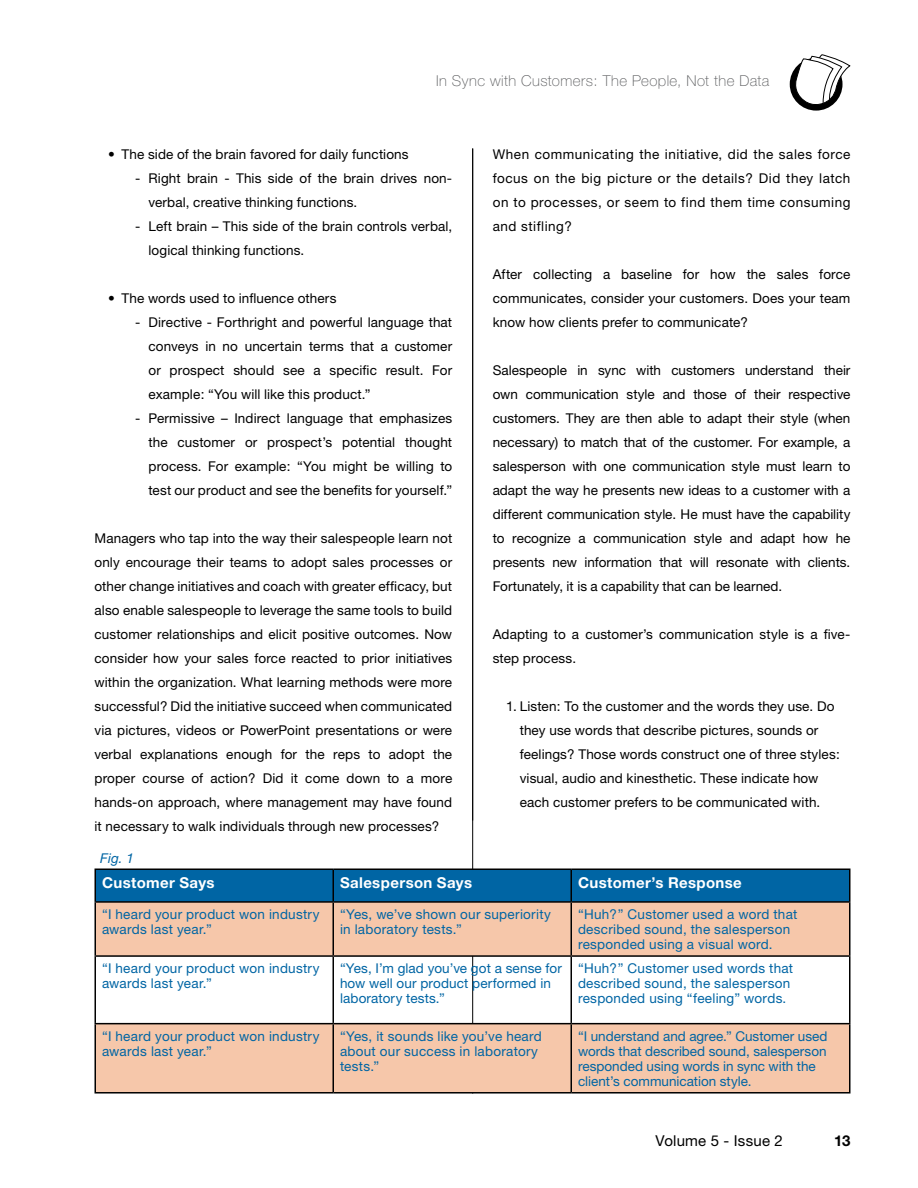
<style>
.page{position:relative;width:918px;height:1188px;background:#fff}
.page>*{position:absolute;margin:0;border:0;box-sizing:border-box;transform-origin:0 0}
.t1{font:700 15px "Helvetica Neue";letter-spacing:.025em;color:#fff}
.t2{font:100 15px "Helvetica Neue";letter-spacing:.03em;color:#58595b}
.t3{font:15px "Helvetica Neue";letter-spacing:.015em;color:#000}
.t4{font:700 15px "Helvetica Neue";color:#000}
.t5{font:13.5px/24px "Helvetica Neue";letter-spacing:.01em;color:#000;text-align:justify}
.t6{font:13.5px/15px "Helvetica Neue";letter-spacing:.02em;color:#0065a4}
.t7{font:13.5px/15px "Helvetica Neue";color:#0065a4}
.t8{font:italic 13.5px "Helvetica Neue";color:#0065a4}
</style>
<div class="page">
<svg style="left:790px;top:58px;width:53px;height:53px"></svg>
<svg style="left:792px;top:54px;width:58px;height:54px"></svg>
<hr style="left:472px;top:148px;width:1px;height:946px;background:#000">
<div style="left:96px;top:870px;width:753px;height:31px;background:#0065a4"></div>
<svg style="left:96px;top:903px;width:753px;height:189px;fill:#f6c7aa"></svg>
<hr style="left:94px;top:868px;width:239px;height:2px;background:#000">
<hr style="left:94px;top:870px;width:2px;height:31px;background:#000">
<hr style="left:333px;top:868px;width:238px;height:2px;background:#000">
<hr style="left:333px;top:870px;width:1px;height:31px;background:#000">
<hr style="left:571px;top:868px;width:280px;height:2px;background:#000">
<hr style="left:570px;top:870px;width:2px;height:31px;background:#000">
<hr style="left:849px;top:870px;width:1px;height:31px;background:#000">
<hr style="left:94px;top:901px;width:239px;height:2px;background:#000">
<hr style="left:94px;top:903px;width:2px;height:52px;background:#000">
<hr style="left:333px;top:901px;width:238px;height:2px;background:#000">
<hr style="left:333px;top:903px;width:1px;height:52px;background:#000">
<hr style="left:571px;top:901px;width:280px;height:2px;background:#000">
<hr style="left:570px;top:903px;width:2px;height:52px;background:#000">
<hr style="left:849px;top:903px;width:1px;height:52px;background:#000">
<hr style="left:94px;top:955px;width:239px;height:2px;background:#000">
<hr style="left:94px;top:957px;width:2px;height:66px;background:#000">
<hr style="left:333px;top:955px;width:238px;height:2px;background:#000">
<hr style="left:333px;top:957px;width:1px;height:66px;background:#000">
<hr style="left:571px;top:955px;width:280px;height:2px;background:#000">
<hr style="left:570px;top:957px;width:2px;height:66px;background:#000">
<hr style="left:849px;top:957px;width:1px;height:66px;background:#000">
<hr style="left:94px;top:1023px;width:239px;height:1px;background:#000">
<hr style="left:94px;top:1024px;width:2px;height:68px;background:#000">
<hr style="left:333px;top:1023px;width:238px;height:1px;background:#000">
<hr style="left:333px;top:1024px;width:1px;height:68px;background:#000">
<hr style="left:571px;top:1023px;width:280px;height:1px;background:#000">
<hr style="left:570px;top:1024px;width:2px;height:68px;background:#000">
<hr style="left:849px;top:1024px;width:1px;height:68px;background:#000">
<hr style="left:94px;top:1092px;width:239px;height:2px;background:#000">
<hr style="left:333px;top:1092px;width:238px;height:2px;background:#000">
<hr style="left:571px;top:1092px;width:280px;height:2px;background:#000">
<p class="t2" style="left:436px;top:72px;width:335px">In Sync with Customers: The People, Not the Data</p>
<p class="t5" style="left:108px;top:142px;width:302px">• The side of the brain favored for daily functions</p>
<p class="t5" style="left:148px;top:166px;width:305px;text-indent:-14px">- Right brain - This side of the brain drives non&shy;verbal, creative thinking functions.</p>
<p class="t5" style="left:148px;top:214px;width:305px;text-indent:-14px">- Left brain – This side of the brain controls verbal, logical thinking functions.</p>
<p class="t5" style="left:108px;top:286px;width:230px">• The words used to influence others</p>
<p class="t5" style="left:148px;top:310px;width:305px;text-indent:-14px">- Directive - Forthright and powerful language that conveys in no uncertain terms that a customer or prospect should see a specific result. For example: “You will like this product.”</p>
<p class="t5" style="left:148px;top:406px;width:305px;text-indent:-14px">- Permissive – Indirect language that emphasizes the customer or prospect’s potential thought process. For example: “You might be willing to test our product and see the benefits for yourself.”</p>
<p class="t5" style="left:94px;top:526px;width:359px">Managers who tap into the way their salespeople learn not only encourage their teams to adopt sales processes or other change initiatives and coach with greater efficacy, but also enable salespeople to leverage the same tools to build customer relationships and elicit positive outcomes. Now consider how your sales force reacted to prior initiatives within the organization. What learning methods were more successful? Did the initiative succeed when communicated via pictures, videos or PowerPoint presentations or were verbal explanations enough for the reps to adopt the proper course of action? Did it come down to a more hands-on approach, where management may have found it necessary to walk individuals through new processes?</p>
<p class="t8" style="left:100px;top:850px;width:35px">Fig. 1</p>
<p class="t5" style="left:493px;top:142px;width:359px">When communicating the initiative, did the sales force focus on the big picture or the details? Did they latch on to processes, or seem to find them time consuming and stifling?</p>
<p class="t5" style="left:493px;top:262px;width:359px">After collecting a baseline for how the sales force communicates, consider your customers. Does your team know how clients prefer to communicate?</p>
<p class="t5" style="left:493px;top:358px;width:359px">Salespeople in sync with customers understand their own communication style and those of their respective customers. They are then able to adapt their style (when necessary) to match that of the customer. For example, a salesperson with one communication style must learn to adapt the way he presents new ideas to a customer with a different communication style. He must have the capability to recognize a communication style and adapt how he presents new information that will resonate with clients.<br>Fortunately, it is a capability that can be learned.</p>
<p class="t5" style="left:493px;top:622px;width:359px">Adapting to a customer’s communication style is a five&shy;step process.</p>
<p class="t5" style="left:520px;top:694px;width:322px;text-align:left;text-indent:-14px">1. Listen: To the customer and the words they use. Do they use words that describe pictures, sounds or feelings? Those words construct one of three styles: visual, audio and kinesthetic. These indicate how each customer prefers to be communicated with.</p>
<p class="t1" style="left:102px;top:873px;width:114px">Customer Says</p>
<p class="t1" style="left:340px;top:873px;width:134px">Salesperson Says</p>
<p class="t1" style="left:578px;top:873px;width:165px">Customer’s Response</p>
<p class="t6" style="left:102px;top:907px;width:219px">“I heard your product won industry awards last year.”</p>
<p class="t6" style="left:340px;top:907px;width:212px">“Yes, we’ve shown our superiority in laboratory tests.”</p>
<p class="t6" style="left:578px;top:907px;width:221px">“Huh?” Customer used a word that described sound, the salesperson responded using a visual word.</p>
<p class="t6" style="left:102px;top:961px;width:219px">“I heard your product won industry awards last year.”</p>
<p class="t6" style="left:340px;top:961px;width:223px">“Yes, I’m glad you’ve got a sense for how well our product performed in laboratory tests.”</p>
<p class="t6" style="left:578px;top:961px;width:217px">“Huh?” Customer used words that described sound, the salesperson responded using “feeling” words.</p>
<p class="t6" style="left:102px;top:1029px;width:219px">“I heard your product won industry awards last year.”</p>
<p class="t6" style="left:340px;top:1029px;width:203px">“Yes, it sounds like you’ve heard about our success in laboratory tests.”</p>
<p class="t7" style="left:578px;top:1029px;width:251px">“I understand and agree.” Customer used words that described sound, salesperson responded using words in sync with the client’s communication style.</p>
<p class="t3" style="left:656px;top:1132px;width:129px">Volume 5 - Issue 2</p>
<p class="t4" style="left:834px;top:1131px;width:18px">13</p>
</div>
